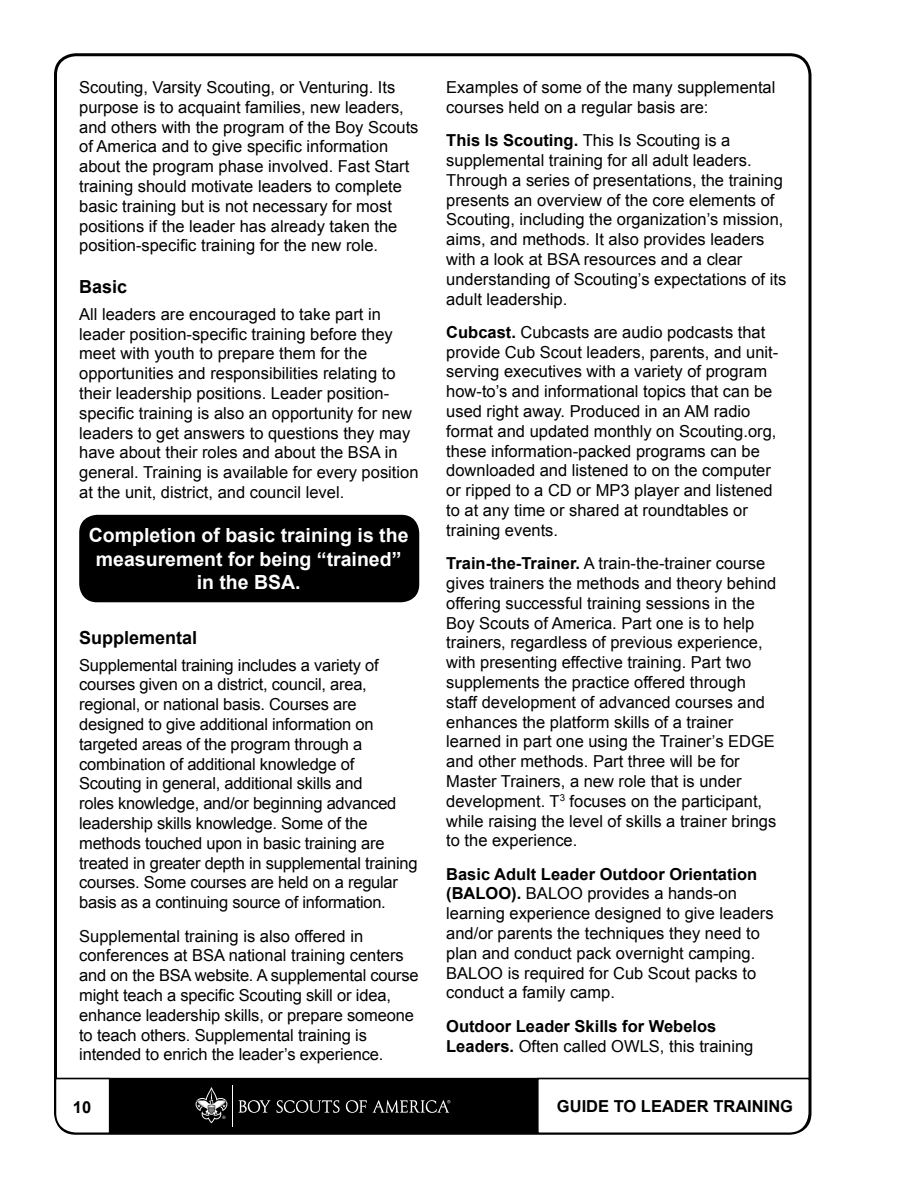
<style>
.page{position:relative;width:918px;height:1188px;background:#fff}
.page>*{position:absolute;margin:0;border:0;box-sizing:border-box;transform-origin:0 0}
.t1{font:700 19.5px/23.4px "Arial";color:#fff;text-align:center}
.t2{font:700 18px "Arial";color:#000}
.t3{font:16.5px/19.8px "Arial";color:#000}
.t4{font:700 16.5px/19.8px "Arial";color:#000}
.s1{font-weight:700}
.s2{font-weight:400}
</style>
<div class="page">
<div style="left:79px;top:515px;width:340px;height:87px;background:#000;border-radius:18px"></div>
<svg style="left:54px;top:1077px;width:757px;height:58px"></svg>
<p class="t3" style="left:79px;top:77px;width:341px">Scouting, Varsity Scouting, or Venturing. Its purpose is to acquaint families, new leaders, and others with the program of the Boy Scouts of America and to give specific information about the program phase involved. Fast Start training should motivate leaders to complete basic training but is not necessary for most positions if the leader has already taken the position-specific training for the new role.</p>
<p class="t2" style="left:79px;top:275px;width:50px">Basic</p>
<p class="t3" style="left:79px;top:304px;width:341px">All leaders are encouraged to take part in leader position-specific training before they meet with youth to prepare them for the opportunities and responsibilities relating to their leadership positions. Leader position&shy;specific training is also an opportunity for new leaders to get answers to questions they may have about their roles and about the BSA in general. Training is available for every position at the unit, district, and council level.</p>
<p class="t1" style="left:89px;top:524px;width:321px">Completion of basic training is the measurement for being “trained” in the BSA.</p>
<p class="t2" style="left:79px;top:626px;width:120px">Supplemental</p>
<p class="t3" style="left:79px;top:655px;width:340px">Supplemental training includes a variety of courses given on a district, council, area, regional, or national basis. Courses are designed to give additional information on targeted areas of the program through a combination of additional knowledge of Scouting in general, additional skills and<br>roles knowledge, and/or beginning advanced leadership skills knowledge. Some of the methods touched upon in basic training are treated in greater depth in supplemental training courses. Some courses are held on a regular basis as a continuing source of information.</p>
<p class="t3" style="left:79px;top:926px;width:341px">Supplemental training is also offered in conferences at BSA national training centers and on the BSA website. A supplemental course might teach a specific Scouting skill or idea, enhance leadership skills, or prepare someone to teach others. Supplemental training is intended to enrich the leader’s experience.</p>
<p class="t3" style="left:446px;top:77px;width:331px">Examples of some of the many supplemental courses held on a regular basis are:</p>
<p class="t3" style="left:446px;top:131px;width:341px"><span class="s1">This Is Scouting.</span> This Is Scouting is a supplemental training for all adult leaders.<br>Through a series of presentations, the training presents an overview of the core elements of Scouting, including the organization’s mission, aims, and methods. It also provides leaders with a look at BSA resources and a clear understanding of Scouting’s expectations of its adult leadership.</p>
<p class="t3" style="left:446px;top:322px;width:333px"><span class="s1">Cubcast.</span> Cubcasts are audio podcasts that provide Cub Scout leaders, parents, and unit&shy;serving executives with a variety of program how-to’s and informational topics that can be used right away. Produced in an AM radio format and updated monthly on Scouting.org, these information-packed programs can be downloaded and listened to on the computer or ripped to a CD or MP3 player and listened to at any time or shared at roundtables or training events.</p>
<p class="t3" style="left:446px;top:554px;width:332px"><span class="s1">Train-the-Trainer.</span> A train-the-trainer course gives trainers the methods and theory behind offering successful training sessions in the Boy Scouts of America. Part one is to help trainers, regardless of previous experience, with presenting effective training. Part two supplements the practice offered through staff development of advanced courses and enhances the platform skills of a trainer learned in part one using the Trainer’s EDGE and other methods. Part three will be for Master Trainers, a new role that is under development. T<sup>3</sup> focuses on the participant, while raising the level of skills a trainer brings to the experience.</p>
<p class="t3" style="left:446px;top:864px;width:329px"><span class="s1">Basic Adult Leader Outdoor Orientation (BALOO).</span> BALOO provides a hands-on learning experience designed to give leaders and/or parents the techniques they need to plan and conduct pack overnight camping.<br>BALOO is required for Cub Scout packs to conduct a family camp.</p>
<p class="t4" style="left:446px;top:1017px;width:309px">Outdoor Leader Skills for Webelos<br>Leaders. <span class="s2">Often called OWLS, this training</span></p>
<p class="t4" style="left:73px;top:1098px;width:20px">10</p>
<p class="t4" style="left:557px;top:1097px;width:235px">guide to leader training</p>
</div>
